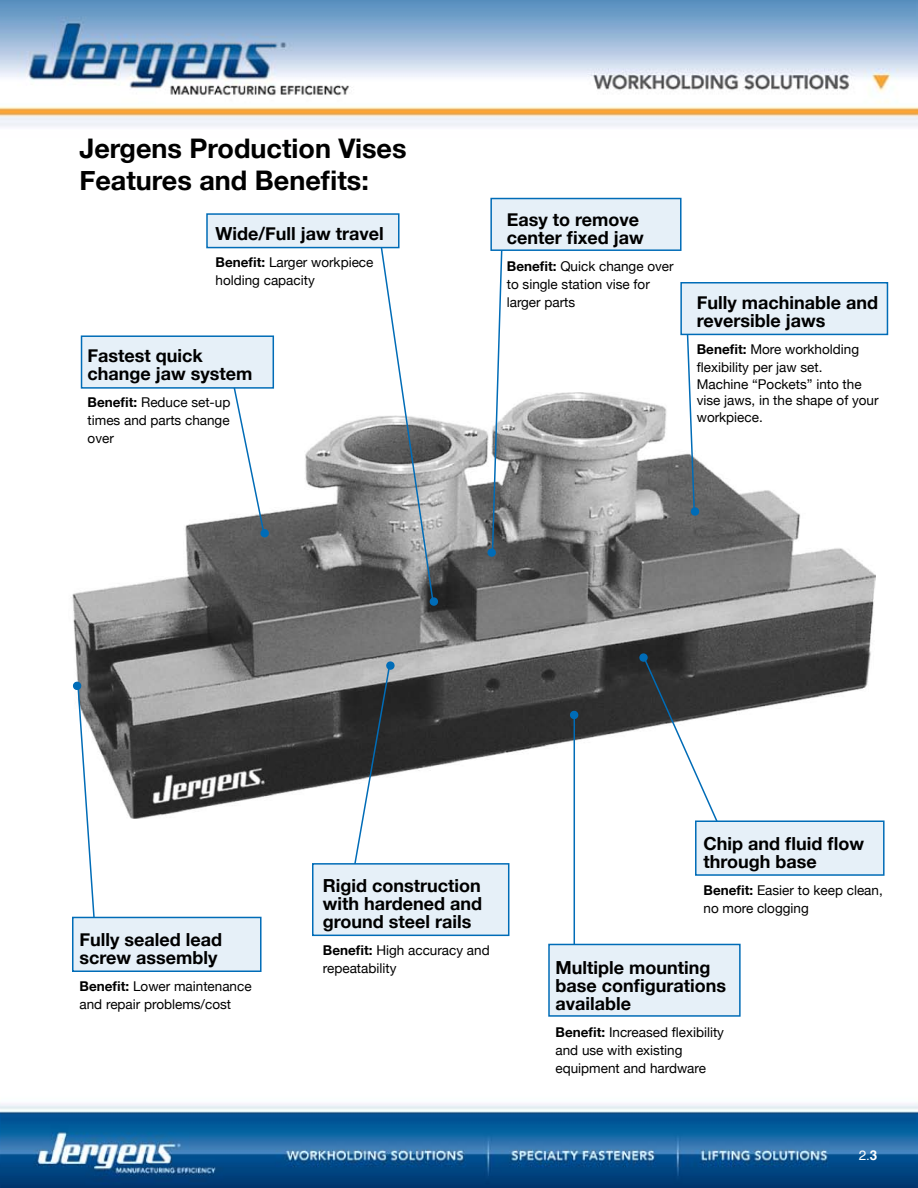
<style>
.page{position:relative;width:918px;height:1188px;background:#fff}
.page>*{position:absolute;margin:0;border:0;box-sizing:border-box;transform-origin:0 0}
.t1{font:700 27px/32.4px "Helvetica Neue";color:#000}
.t2{font:700 18px/18px "Helvetica Neue";color:#000}
.t3{font:13.5px/18px "Helvetica Neue";color:#000}
.t4{font:13.5px "Helvetica";color:#fff}
.s1{font-weight:700}
</style>
<div class="page">
<img style="left:0;top:1104px;width:918px;height:84px">
<img style="left:0;top:0;width:918px;height:127px">
<img style="left:72px;top:392px;width:804px;height:427px">
<svg style="left:232px;top:389px;width:34px;height:147px"></svg>
<div style="left:261px;top:530px;width:7px;height:7px;background:#006cb7;border-radius:50%"></div>
<div style="left:260px;top:529px;width:9px;height:8px;border:2px solid #006cb7;border-radius:50%"></div>
<svg style="left:72px;top:682px;width:24px;height:235px"></svg>
<svg style="left:345px;top:661px;width:51px;height:202px"></svg>
<svg style="left:568px;top:711px;width:12px;height:10px"></svg>
<hr style="left:574px;top:715px;width:1px;height:249px;background:#006cb7">
<svg style="left:379px;top:248px;width:56px;height:356px"></svg>
<div style="left:430px;top:598px;width:7px;height:7px;background:#006cb7;border-radius:50%"></div>
<div style="left:430px;top:597px;width:8px;height:9px;border:2px solid #006cb7;border-radius:50%"></div>
<div style="left:488px;top:549px;width:7px;height:7px;background:#006cb7;border-radius:50%"></div>
<div style="left:487px;top:548px;width:9px;height:9px;border:2px solid #006cb7;border-radius:50%"></div>
<svg style="left:491px;top:251px;width:12px;height:304px"></svg>
<div style="left:691px;top:507px;width:8px;height:9px;border:2px solid #006cb7;border-radius:50%"></div>
<svg style="left:686px;top:335px;width:10px;height:179px"></svg>
<svg style="left:638px;top:653px;width:86px;height:167px"></svg>
<div style="left:680px;top:282px;width:208px;height:53px;background:#e6f0f8;border:2px solid #006cb7"></div>
<div style="left:490px;top:198px;width:192px;height:53px;background:#e6f0f8;border:2px solid #006cb7"></div>
<div style="left:206px;top:213px;width:194px;height:35px;background:#e6f0f8;border:2px solid #006cb7"></div>
<div style="left:81px;top:335px;width:193px;height:54px;background:#e6f0f8;border:2px solid #006cb7"></div>
<div style="left:72px;top:917px;width:190px;height:55px;background:#e6f0f8;border:2px solid #006cb7"></div>
<div style="left:548px;top:944px;width:193px;height:73px;background:#e6f0f8;border:2px solid #006cb7"></div>
<div style="left:312px;top:863px;width:197px;height:73px;background:#e6f0f8;border:2px solid #006cb7"></div>
<div style="left:695px;top:820px;width:190px;height:56px;background:#e6f0f8;border:2px solid #006cb7"></div>
<h1 class="t1" style="left:79px;top:131px;width:329px">Jergens Production Vises<br>Features and Benefits:</h1>
<h2 class="t2" style="left:216px;top:224px;width:170px">Wide/Full jaw travel</h2>
<p class="t3" style="left:216px;top:253px;width:159px"><span class="s1">Benefit:</span> Larger workpiece holding capacity</p>
<h2 class="t2" style="left:88px;top:346px;width:166px">Fastest quick change jaw system</h2>
<p class="t3" style="left:88px;top:393px;width:144px;text-align:justify"><span class="s1">Benefit:</span> Reduce set-up times and parts change over</p>
<h2 class="t2" style="left:507px;top:210px;width:138px">Easy to remove center fixed jaw</h2>
<p class="t3" style="left:507px;top:257px;width:168px"><span class="s1">Benefit:</span> Quick change over to single station vise for larger parts</p>
<h2 class="t2" style="left:697px;top:293px;width:183px">Fully machinable and reversible jaws</h2>
<p class="t3" style="left:697px;top:340px;width:164px"><span class="s1">Benefit:</span> More workholding flexibility per jaw set.</p>
<p class="t3" style="left:697px;top:375px;width:183px;line-height:16.5px">Machine “Pockets” into the vise jaws, in the shape of your workpiece.</p>
<h2 class="t2" style="left:80px;top:931px;width:144px">Fully sealed lead screw assembly</h2>
<p class="t3" style="left:80px;top:977px;width:174px"><span class="s1">Benefit:</span> Lower maintenance and repair problems/cost</p>
<h2 class="t2" style="left:323px;top:876px;width:161px;text-align:justify">Rigid construction with hardened and ground steel rails</h2>
<p class="t3" style="left:323px;top:941px;width:168px"><span class="s1">Benefit:</span> High accuracy and repeatability</p>
<h2 class="t2" style="left:704px;top:834px;width:162px">Chip and fluid flow through base</h2>
<p class="t3" style="left:704px;top:881px;width:181px"><span class="s1">Benefit:</span> Easier to keep clean, no more clogging</p>
<h2 class="t2" style="left:556px;top:958px;width:172px">Multiple mounting base configurations available</h2>
<p class="t3" style="left:556px;top:1023px;width:170px"><span class="s1">Benefit:</span> Increased flexibility and use with existing equipment and hardware</p>
<p class="t4" style="left:859px;top:1145px;width:20px">2.<span class="s1">3</span></p>
</div>
